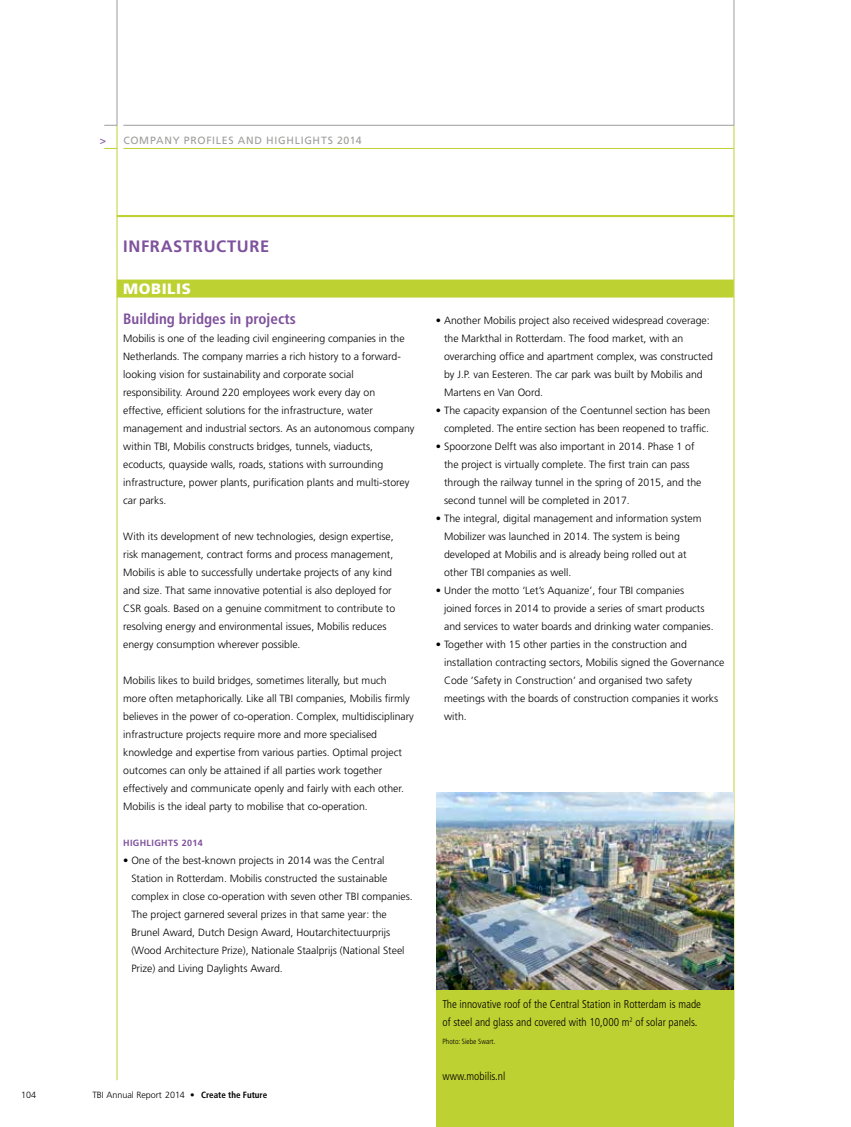
<style>
.page{position:relative;width:851px;height:1127px;background:#fff}
.page>*{position:absolute;margin:0;border:0;box-sizing:border-box;transform-origin:0 0}
.t1{font:700 16.5px "Frutiger LT Std";letter-spacing:.04em;color:#7e519c}
.t2{font:700 condensed 15px "Frutiger LT Std";color:#7e519c}
.t3{font:900 15px "Frutiger LT Std";letter-spacing:.04em;color:#fff}
.t4{font:300 condensed 11.25px/18px "Frutiger LT Std";color:#000}
.t5{font:300 10.5px/18px "Frutiger LT Std";color:#000}
.t6{font:10.5px "Frutiger LT Std";letter-spacing:.07em;color:#9d9d9c}
.t7{font:300 9px "Frutiger LT Std";color:#000}
.t8{font:700 9px "Frutiger LT Std";letter-spacing:.04em;color:#7e519c}
.t9{font:300 condensed 7.5px "Frutiger LT Std";color:#000}
.s1{color:#7e519c}
.s2{font-weight:400}
.s3{font-weight:700;font-stretch:condensed}
</style>
<div class="page">
<hr style="left:117px;top:125px;width:1px;height:955px;background:#bed133">
<hr style="left:117px;top:0;width:1px;height:125px;background:#9d9d9c">
<hr style="left:733px;top:125px;width:1px;height:955px;background:#bed133">
<hr style="left:733px;top:0;width:1px;height:125px;background:#9d9d9c">
<hr style="left:117px;top:215px;width:616px;height:2px;background:#bed133">
<img style="left:436px;top:792px;width:297px;height:198px">
<div style="left:436px;top:990px;width:297px;height:137px;background:#bed133"></div>
<hr style="left:123px;top:125px;width:610px;height:1px;background:#9d9d9c">
<svg style="left:104px;top:125px;width:13px;height:1px"></svg>
<svg style="left:104px;top:148px;width:13px;height:1px"></svg>
<hr style="left:123px;top:148px;width:610px;height:1px;background:#bed133">
<div style="left:117px;top:279px;width:616px;height:18px;background:#bed133"></div>
<p class="t6" style="left:100px;top:134px;width:263px"><span class="s1">&gt;</span> COMPANY PROFILES AND HIGHLIGHTS 2014</p>
<h1 class="t1" style="left:123px;top:237px;width:148px">INFRASTRUCTURE</h1>
<h2 class="t3" style="left:123px;top:280px;width:69px">MOBILIS</h2>
<h2 class="t2" style="left:123px;top:310px;width:174px">Building bridges in projects</h2>
<p class="t5" style="left:123px;top:330px;width:293px">Mobilis is one of the leading civil engineering companies in the Netherlands. The company marries a rich history to a forward&shy;looking vision for sustainability and corporate social responsibility. Around 220 employees work every day on effective, efficient solutions for the infrastructure, water management and industrial sectors. As an autonomous company within TBI, Mobilis constructs bridges, tunnels, viaducts, ecoducts, quayside walls, roads, stations with surrounding infrastructure, power plants, purification plants and multi-storey car parks.</p>
<p class="t5" style="left:123px;top:528px;width:273px">With its development of new technologies, design expertise, risk management, contract forms and process management, Mobilis is able to successfully undertake projects of any kind and size. That same innovative potential is also deployed for CSR goals. Based on a genuine commitment to contribute to resolving energy and environmental issues, Mobilis reduces energy consumption wherever possible.</p>
<p class="t5" style="left:123px;top:671px;width:292px">Mobilis likes to build bridges, sometimes literally, but much<br>more often metaphorically. Like all TBI companies, Mobilis firmly believes in the power of co-operation. Complex, multidisciplinary infrastructure projects require more and more specialised knowledge and expertise from various parties. Optimal project outcomes can only be attained if all parties work together effectively and communicate openly and fairly with each other.<br>Mobilis is the ideal party to mobilise that co-operation.</p>
<p class="t8" style="left:123px;top:838px;width:81px">HIGHLIGHTS 2014</p>
<p class="t5" style="left:131px;top:852px;width:283px;text-indent:-8px">• One of the best-known projects in 2014 was the Central Station in Rotterdam. Mobilis constructed the sustainable complex in close co-operation with seven other TBI companies.<br>The project garnered several prizes in that same year: the Brunel Award, Dutch Design Award, Houtarchitectuurprijs (Wood Architecture Prize), Nationale Staalprijs (National Steel Prize) and Living Daylights Award.</p>
<p class="t7" style="left:21px;top:1090px;width:17px">104</p>
<p class="t7" style="left:92px;top:1090px;width:176px">TBI Annual Report 2014 <span class="s2">•</span> <span class="s3">Create the Future</span></p>
<p class="t5" style="left:444px;top:312px;width:270px;text-indent:-8px">• Another Mobilis project also received widespread coverage: the Markthal in Rotterdam. The food market, with an overarching office and apartment complex, was constructed by J.P. van Eesteren. The car park was built by Mobilis and Martens en Van Oord.</p>
<p class="t5" style="left:436px;top:402px;width:276px;text-align:right">• The capacity expansion of the Coentunnel section has been completed. The entire section has been reopened to traffic.</p>
<p class="t5" style="left:444px;top:438px;width:259px;text-indent:-8px">• Spoorzone Delft was also important in 2014. Phase 1 of the project is virtually complete. The first train can pass through the railway tunnel in the spring of 2015, and the second tunnel will be completed in 2017.</p>
<p class="t5" style="left:444px;top:509px;width:259px;text-indent:-8px">• The integral, digital management and information system Mobilizer was launched in 2014. The system is being developed at Mobilis and is already being rolled out at other TBI companies as well.</p>
<p class="t5" style="left:444px;top:581px;width:271px;text-indent:-8px">• Under the motto ‘Let’s Aquanize’, four TBI companies joined forces in 2014 to provide a series of smart products and services to water boards and drinking water companies.</p>
<p class="t5" style="left:444px;top:635px;width:282px;text-indent:-8px">• Together with 15 other parties in the construction and installation contracting sectors, Mobilis signed the Governance Code ’Safety in Construction’ and organised two safety meetings with the boards of construction companies it works with.</p>
<p class="t4" style="left:442px;top:995px;width:260px">The innovative roof of the Central Station in Rotterdam is made of steel and glass and covered with 10,000 m<sup>2</sup> of solar panels.</p>
<p class="t9" style="left:442px;top:1037px;width:54px">Photo: Siebe Swart.</p>
<p class="t4" style="left:442px;top:1067px;width:64px">www.mobilis.nl</p>
</div>
